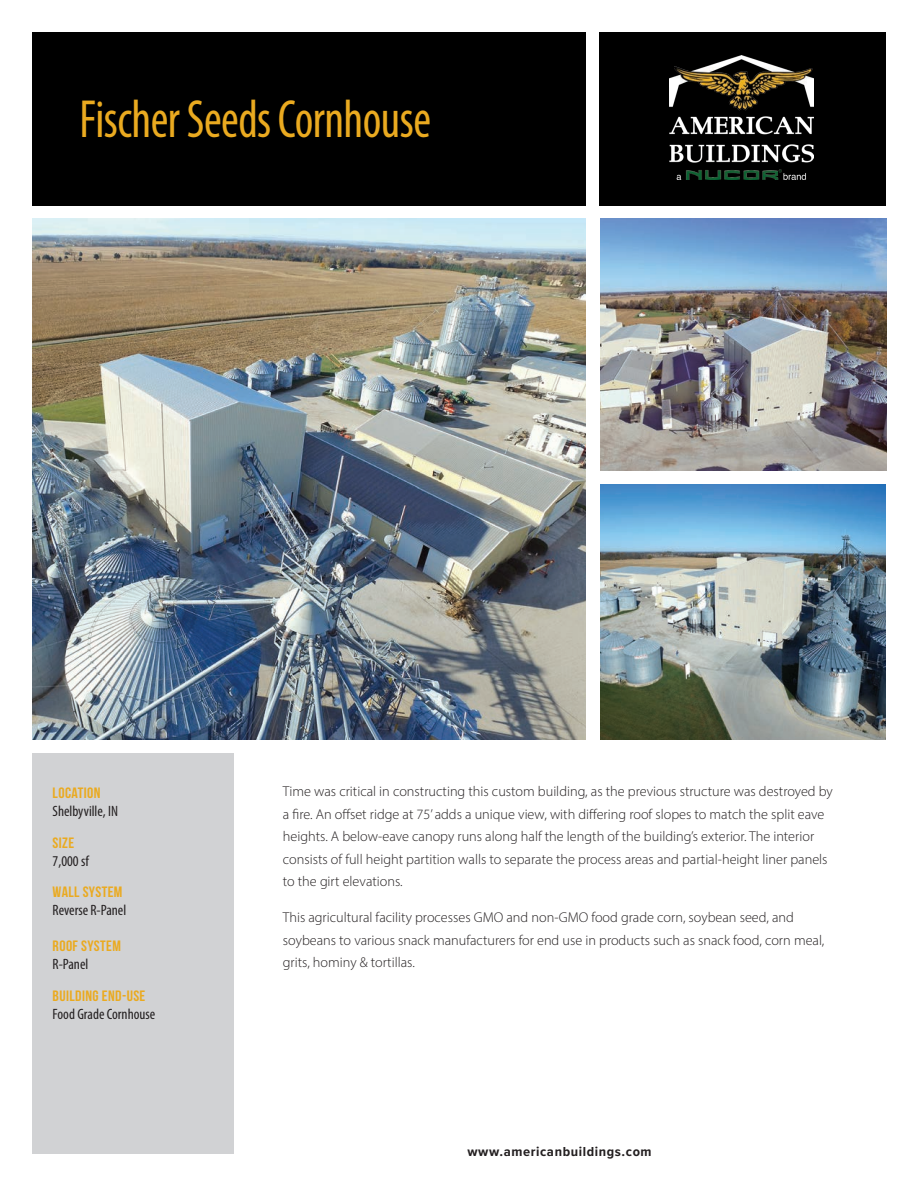
<style>
.page{position:relative;width:918px;height:1188px;background:#fff}
.page>*{position:absolute;margin:0;border:0;box-sizing:border-box;transform-origin:0 0}
.t1{font:condensed 54px "Myriad Pro";letter-spacing:-.01em;color:#eaaa20;scale:.9 1}
.t2{font:condensed 15px "Myriad Pro";color:#231f20}
.t3{font:15px "Bebas Neue";letter-spacing:.025em;color:#eaaa20;scale:1.05 1}
.t4{font:300 14.25px/22.5px "Myriad Pro";color:#231f20}
.t5{font:700 13.5px "Proxima Nova Cond";letter-spacing:.04em;color:#231f20;scale:1.1 1}
</style>
<div class="page">
<div style="left:32px;top:32px;width:554px;height:174px;background:#000"></div>
<div style="left:599px;top:32px;width:286px;height:174px;background:#000"></div>
<img style="left:669px;top:56px;width:145px;height:123px">
<div style="left:32px;top:753px;width:202px;height:401px;background:#d1d2d4"></div>
<img style="left:32px;top:219px;width:554px;height:521px">
<img style="left:601px;top:485px;width:285px;height:255px">
<img style="left:601px;top:219px;width:286px;height:252px">
<h1 class="t1" style="left:80px;top:87px;width:392px">Fischer Seeds Cornhouse</h1>
<p class="t3" style="left:53px;top:785px;width:47px">LOCATION</p>
<p class="t2" style="left:53px;top:802px;width:67px">Shelbyville, IN</p>
<p class="t3" style="left:53px;top:835px;width:22px">SIZE</p>
<p class="t2" style="left:53px;top:852px;width:38px">7,000 sf</p>
<p class="t3" style="left:53px;top:884px;width:68px">WALL SYSTEM</p>
<p class="t2" style="left:53px;top:901px;width:75px">Reverse R-Panel</p>
<p class="t3" style="left:53px;top:938px;width:67px">ROOF SYSTEM</p>
<p class="t2" style="left:53px;top:955px;width:37px">R-Panel</p>
<p class="t3" style="left:53px;top:988px;width:90px">BUILDING END-USE</p>
<p class="t2" style="left:53px;top:1005px;width:104px">Food Grade Cornhouse</p>
<p class="t4" style="left:283px;top:780px;width:552px">Time was critical in constructing this custom building, as the previous structure was destroyed by a fire. An offset ridge at 75’ adds a unique view, with differing roof slopes to match the split eave heights. A below-eave canopy runs along half the length of the building’s exterior. The interior consists of full height partition walls to separate the process areas and partial-height liner panels to the girt elevations.</p>
<p class="t4" style="left:283px;top:906px;width:543px">This agricultural facility processes GMO and non-GMO food grade corn, soybean seed, and soybeans to various snack manufacturers for end use in products such as snack food, corn meal, grits, hominy &amp; tortillas.</p>
<p class="t5" style="left:467px;top:1141px;width:169px">www.americanbuildings.com</p>
</div>
